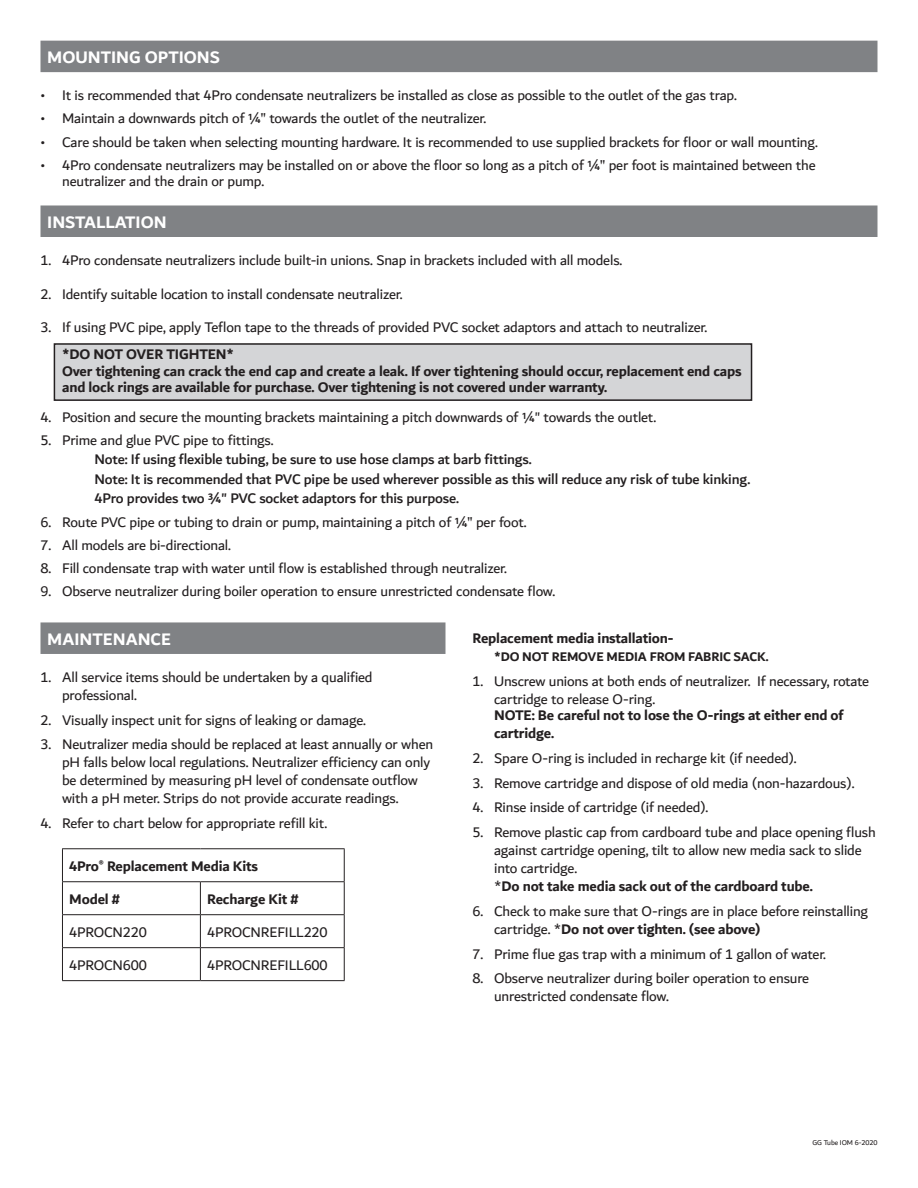
<style>
.page{position:relative;width:918px;height:1188px;background:#fff}
.page>*{position:absolute;margin:0;border:0;box-sizing:border-box;transform-origin:0 0}
.I_Sub{font:700 18px "Dubai";color:#fff}
.I_bod{font:15px/18px "Dubai";letter-spacing:-.01em;color:#231f20}
.I_bod-2{font:700 15px/16.5px "Dubai";letter-spacing:-.01em;color:#231f20}
.I_bod-3{font:500 15px/19.5px "Dubai";letter-spacing:-.01em;color:#231f20}
.I_bod-4{font:700 13.5px "Dubai";letter-spacing:-.01em;color:#231f20}
.code{font:7.5px "Dubai";letter-spacing:-.01em;color:#231f20}
.s1{font-family:"Noam Text"}
.s2{font-weight:700}
.s3{font-weight:400}
</style>
<div class="page">
<div style="left:54px;top:344px;width:698px;height:56px;background:#d4d5d7"></div>
<div style="left:54px;top:343px;width:698px;height:58px;border:2px solid #231f20"></div>
<div style="left:40px;top:41px;width:838px;height:31px;background:#808285"></div>
<div style="left:40px;top:205px;width:838px;height:32px;background:#808285"></div>
<div style="left:40px;top:622px;width:406px;height:32px;background:#808285"></div>
<hr style="left:62px;top:848px;width:138px;height:1px;background:#231f20">
<hr style="left:62px;top:849px;width:1px;height:32px;background:#231f20">
<hr style="left:200px;top:848px;width:145px;height:1px;background:#231f20">
<hr style="left:344px;top:849px;width:1px;height:32px;background:#231f20">
<hr style="left:62px;top:881px;width:138px;height:1px;background:#231f20">
<hr style="left:62px;top:882px;width:1px;height:32px;background:#231f20">
<hr style="left:200px;top:881px;width:145px;height:1px;background:#231f20">
<hr style="left:200px;top:882px;width:1px;height:32px;background:#231f20">
<hr style="left:344px;top:882px;width:1px;height:32px;background:#231f20">
<hr style="left:62px;top:914px;width:138px;height:1px;background:#231f20">
<hr style="left:62px;top:915px;width:1px;height:32px;background:#231f20">
<hr style="left:200px;top:914px;width:145px;height:1px;background:#231f20">
<hr style="left:200px;top:915px;width:1px;height:32px;background:#231f20">
<hr style="left:344px;top:915px;width:1px;height:32px;background:#231f20">
<hr style="left:62px;top:947px;width:138px;height:1px;background:#231f20">
<hr style="left:62px;top:948px;width:1px;height:32px;background:#231f20">
<hr style="left:200px;top:947px;width:145px;height:1px;background:#231f20">
<hr style="left:200px;top:948px;width:1px;height:32px;background:#231f20">
<hr style="left:344px;top:948px;width:1px;height:32px;background:#231f20">
<hr style="left:62px;top:980px;width:138px;height:1px;background:#231f20">
<hr style="left:200px;top:980px;width:145px;height:1px;background:#231f20">
<p class="I_Sub" style="left:47px;top:47px;width:174px">MOUNTING OPTIONS</p>
<p class="I_bod" style="left:40px;top:86px;width:698px">• It is recommended that 4Pro condensate neutralizers be installed as close as possible to the outlet of the gas trap.</p>
<p class="I_bod" style="left:40px;top:109px;width:447px">• Maintain a downwards pitch of ¼<span class="s1">"</span> towards the outlet of the neutralizer.</p>
<p class="I_bod" style="left:40px;top:132px;width:779px">• Care should be taken when selecting mounting hardware. It is recommended to use supplied brackets for floor or wall mounting.</p>
<p class="I_bod" style="left:62px;top:156px;width:755px;line-height:16.5px;text-indent:-22px">• 4Pro condensate neutralizers may be installed on or above the floor so long as a pitch of ¼<span class="s1">"</span> per foot is maintained between the neutralizer and the drain or pump.</p>
<p class="I_Sub" style="left:47px;top:211px;width:121px">INSTALLATION</p>
<p class="I_bod" style="left:40px;top:251px;width:583px">1. 4Pro condensate neutralizers include built-in unions. Snap in brackets included with all models.</p>
<p class="I_bod" style="left:40px;top:284px;width:364px">2. Identify suitable location to install condensate neutralizer.</p>
<p class="I_bod" style="left:62px;top:314px;width:647px;line-height:27px;text-indent:-22px">3. If using PVC pipe, apply Teflon tape to the threads of provided PVC socket adaptors and attach to neutralizer. <span class="s2">*DO NOT OVER TIGHTEN*</span></p>
<p class="I_bod-2" style="left:62px;top:362px;width:681px">Over tightening can crack the end cap and create a leak. If over tightening should occur, replacement end caps and lock rings are available for purchase. Over tightening is not covered under warranty.</p>
<p class="I_bod" style="left:40px;top:407px;width:617px">4. Position and secure the mounting brackets maintaining a pitch downwards of ¼" towards the outlet.</p>
<p class="I_bod-3" style="left:94px;top:430px;width:657px;text-indent:-54px"><span class="s3">5. Prime and glue PVC pipe to fittings.<br></span>Note: If using flexible tubing, be sure to use hose clamps at barb fittings.<br>Note: It is recommended that PVC pipe be used wherever possible as this will reduce any risk of tube kinking.<br>4Pro provides two ¾" PVC socket adaptors for this purpose.</p>
<p class="I_bod" style="left:40px;top:512px;width:488px">6. Route PVC pipe or tubing to drain or pump, maintaining a pitch of ¼<span class="s1">"</span> per foot.</p>
<p class="I_bod" style="left:40px;top:536px;width:192px">7. All models are bi-directional.</p>
<p class="I_bod" style="left:40px;top:559px;width:468px">8. Fill condensate trap with water until flow is established through neutralizer.</p>
<p class="I_bod" style="left:40px;top:582px;width:516px">9. Observe neutralizer during boiler operation to ensure unrestricted condensate flow.</p>
<p class="I_Sub" style="left:47px;top:628px;width:125px">MAINTENANCE</p>
<p class="I_bod" style="left:62px;top:668px;width:312px;text-indent:-22px">1. All service items should be undertaken by a qualified professional.</p>
<p class="I_bod" style="left:40px;top:710px;width:327px">2. Visually inspect unit for signs of leaking or damage.</p>
<p class="I_bod" style="left:62px;top:735px;width:373px;text-indent:-22px">3. Neutralizer media should be replaced at least annually or when pH falls below local regulations. Neutralizer efficiency can only be determined by measuring pH level of condensate outflow with a pH meter. Strips do not provide accurate readings.</p>
<p class="I_bod" style="left:40px;top:814px;width:288px">4. Refer to chart below for appropriate refill kit.</p>
<p class="I_bod-2" style="left:69px;top:858px;width:190px">4Pro<sup>®</sup> Replacement Media Kits</p>
<p class="I_bod-2" style="left:69px;top:890px;width:52px">Model #</p>
<p class="I_bod-2" style="left:207px;top:890px;width:93px">Recharge Kit #</p>
<p class="I_bod" style="left:69px;top:923px;width:79px">4PROCN220</p>
<p class="I_bod" style="left:207px;top:923px;width:122px">4PROCNREFILL220</p>
<p class="I_bod" style="left:69px;top:956px;width:79px">4PROCN600</p>
<p class="I_bod" style="left:207px;top:956px;width:122px">4PROCNREFILL600</p>
<p class="I_bod-2" style="left:472px;top:629px;width:202px">Replacement media installation-</p>
<p class="I_bod-4" style="left:494px;top:648px;width:276px">*DO NOT REMOVE MEDIA FROM FABRIC SACK.</p>
<p class="I_bod" style="left:494px;top:671px;width:377px;text-indent:-22px">1. Unscrew unions at both ends of neutralizer. If necessary, rotate cartridge to release O-ring.</p>
<p class="I_bod-2" style="left:494px;top:706px;width:351px;line-height:18px">NOTE: Be careful not to lose the O-rings at either end of cartridge.</p>
<p class="I_bod" style="left:472px;top:749px;width:326px">2. Spare O-ring is included in recharge kit (if needed).</p>
<p class="I_bod" style="left:472px;top:773px;width:384px">3. Remove cartridge and dispose of old media (non-hazardous).</p>
<p class="I_bod" style="left:472px;top:798px;width:237px">4. Rinse inside of cartridge (if needed).</p>
<p class="I_bod" style="left:494px;top:823px;width:383px;text-indent:-22px">5. Remove plastic cap from cardboard tube and place opening flush against cartridge opening, tilt to allow new media sack to slide into cartridge.<br>*<span class="s2">Do not take media sack out of the cardboard tube.</span></p>
<p class="I_bod" style="left:494px;top:902px;width:376px;text-indent:-22px">6. Check to make sure that O-rings are in place before reinstalling cartridge. *<span class="s2">Do not over tighten. (see above)</span></p>
<p class="I_bod" style="left:472px;top:944px;width:355px">7. Prime flue gas trap with a minimum of 1 gallon of water.</p>
<p class="I_bod" style="left:494px;top:969px;width:317px;text-indent:-22px">8. Observe neutralizer during boiler operation to ensure unrestricted condensate flow.</p>
<p class="code" style="left:812px;top:1138px;width:67px">GG Tube IOM 6-2020</p>
</div>
